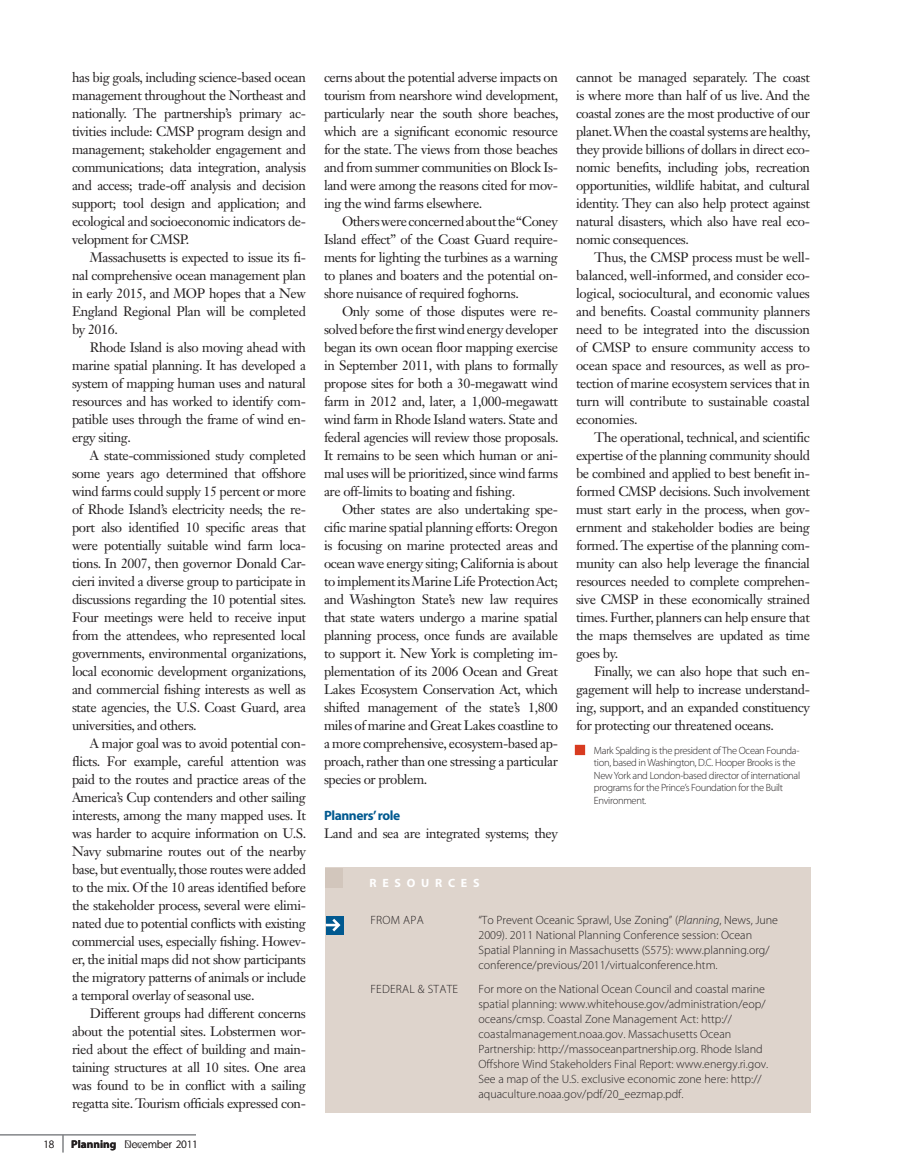
<style>
.page{position:relative;width:918px;height:1175px;background:#fff}
.page>*{position:absolute;margin:0;border:0;box-sizing:border-box;transform-origin:0 0}
.t1{font:13.5px/18px "Janson Text LT Std";letter-spacing:-.03em;color:#231f20;text-align:justify}
.t2{font:700 13.5px "Myriad Pro";letter-spacing:-.03em;color:#005990}
.t3{font:300 12px/15px "Myriad Pro";color:#231f20}
.t4{font:700 12px "Myriad Pro";letter-spacing:.48em;color:#fff}
.t5{font:300 11.25px "Myriad Pro";color:#231f20}
.t6{font:700 11.25px "Myriad Pro";color:#231f20}
.t7{font:300 10.5px/12.6px "Myriad Pro";letter-spacing:-.03em;color:#231f20}
.s1{font-weight:300}
.s2{color:#d83b20}
.s3{font-style:italic}
</style>
<div class="page">
<hr style="left:0;top:1134px;width:196px;height:1px;background:#808285">
<svg style="left:63px;top:1134px;width:1px;height:18px"></svg>
<div style="left:326px;top:867px;width:486px;height:246px;background:#ded4cc"></div>
<div style="left:326px;top:867px;width:18px;height:20px;background:#d2c6bc"></div>
<div style="left:326px;top:916px;width:18px;height:18px;background:#005990"></div>
<svg style="left:326px;top:918px;width:15px;height:13px"></svg>
<div style="left:575px;top:745px;width:10px;height:10px;border:3px solid #d83b20"></div>
<p class="t1" style="left:72px;top:68px;width:236px">has big goals, including science-based ocean management throughout the Northeast and nationally. The partnership’s primary ac&shy;tivities include: CMSP program design and management; stakeholder engagement and communications; data integration, analysis and access; trade-off analysis and decision support; tool design and application; and ecological and socioeconomic indicators de&shy;velopment for CMSP.</p>
<p class="t1" style="left:72px;top:248px;width:236px;text-indent:18px">Massachusetts is expected to issue its fi&shy;nal comprehensive ocean management plan in early 2015, and MOP hopes that a New England Regional Plan will be completed by 2016.</p>
<p class="t1" style="left:72px;top:338px;width:236px;text-indent:18px">Rhode Island is also moving ahead with marine spatial planning. It has developed a system of mapping human uses and natural resources and has worked to identify com&shy;patible uses through the frame of wind en&shy;ergy siting.</p>
<p class="t1" style="left:72px;top:446px;width:236px;text-indent:18px">A state-commissioned study completed some years ago determined that offshore wind farms could supply 15 percent or more of Rhode Island’s electricity needs; the re&shy;port also identified 10 specific areas that were potentially suitable wind farm loca&shy;tions. In 2007, then governor Donald Car&shy;cieri invited a diverse group to participate in discussions regarding the 10 potential sites.<br>Four meetings were held to receive input from the attendees, who represented local governments, environmental organizations, local economic development organizations, and commercial fishing interests as well as state agencies, the U.S. Coast Guard, area universities, and others.</p>
<p class="t1" style="left:72px;top:734px;width:236px;text-indent:18px">A major goal was to avoid potential con&shy;flicts. For example, careful attention was paid to the routes and practice areas of the America’s Cup contenders and other sailing interests, among the many mapped uses. It was harder to acquire information on U.S.<br>Navy submarine routes out of the nearby base, but eventually, those routes were added to the mix. Of the 10 areas identified before the stakeholder process, several were elimi&shy;nated due to potential conflicts with existing commercial uses, especially fishing. Howev&shy;er, the initial maps did not show participants the migratory patterns of animals or include a temporal overlay of seasonal use.</p>
<p class="t1" style="left:72px;top:1004px;width:236px;text-indent:18px">Different groups had different concerns about the potential sites. Lobstermen wor&shy;ried about the effect of building and main&shy;taining structures at all 10 sites. One area was found to be in conflict with a sailing regatta site. Tourism officials expressed con-</p>
<p class="t5" style="left:43px;top:1137px;width:12px">18</p>
<p class="t6" style="left:71px;top:1136px;width:73px">Planning <span class="s1">Dec</span></p>
<p class="t5" style="left:124px;top:1137px;width:75px">November 2011</p>
<p class="t1" style="left:324px;top:68px;width:236px">cerns about the potential adverse impacts on tourism from nearshore wind development, particularly near the south shore beaches, which are a significant economic resource for the state. The views from those beaches and from summer communities on Block Is&shy;land were among the reasons cited for mov&shy;ing the wind farms elsewhere.</p>
<p class="t1" style="left:324px;top:212px;width:236px;text-indent:18px">Others were concerned about the “Coney Island effect” of the Coast Guard require&shy;ments for lighting the turbines as a warning to planes and boaters and the potential on&shy;shore nuisance of required foghorns.</p>
<p class="t1" style="left:324px;top:302px;width:236px;text-indent:18px">Only some of those disputes were re&shy;solved before the first wind energy developer began its own ocean floor mapping exercise in September 2011, with plans to formally propose sites for both a 30-megawatt wind farm in 2012 and, later, a 1,000-megawatt wind farm in Rhode Island waters. State and federal agencies will review those proposals.<br>It remains to be seen which human or ani&shy;mal uses will be prioritized, since wind farms are off-limits to boating and fishing.</p>
<p class="t1" style="left:324px;top:500px;width:236px;text-indent:18px">Other states are also undertaking spe&shy;cific marine spatial planning efforts: Oregon is focusing on marine protected areas and ocean wave energy siting; California is about to implement its Marine Life Protection Act; and Washington State’s new law requires that state waters undergo a marine spatial planning process, once funds are available to support it. New York is completing im&shy;plementation of its 2006 Ocean and Great Lakes Ecosystem Conservation Act, which shifted management of the state’s 1,800 miles of marine and Great Lakes coastline to a more comprehensive, ecosystem-based ap&shy;proach, rather than one stressing a particular species or problem.</p>
<p class="t2" style="left:324px;top:806px;width:78px">Planners’ role</p>
<p class="t1" style="left:324px;top:824px;width:235px">Land and sea are integrated systems; they</p>
<p class="t1" style="left:576px;top:68px;width:236px">cannot be managed separately. The coast is where more than half of us live. And the coastal zones are the most productive of our planet. When the coastal systems are healthy, they provide billions of dollars in direct eco&shy;nomic benefits, including jobs, recreation opportunities, wildlife habitat, and cultural identity. They can also help protect against natural disasters, which also have real eco&shy;nomic consequences.</p>
<p class="t1" style="left:576px;top:248px;width:236px;text-indent:18px">Thus, the CMSP process must be well&shy;balanced, well-informed, and consider eco&shy;logical, sociocultural, and economic values and benefits. Coastal community planners need to be integrated into the discussion of CMSP to ensure community access to ocean space and resources, as well as pro&shy;tection of marine ecosystem services that in turn will contribute to sustainable coastal economies.</p>
<p class="t1" style="left:576px;top:428px;width:236px;text-indent:18px">The operational, technical, and scientific expertise of the planning community should be combined and applied to best benefit in&shy;formed CMSP decisions. Such involvement must start early in the process, when gov&shy;ernment and stakeholder bodies are being formed. The expertise of the planning com&shy;munity can also help leverage the financial resources needed to complete comprehen&shy;sive CMSP in these economically strained times. Further, planners can help ensure that the maps themselves are updated as time goes by.</p>
<p class="t1" style="left:576px;top:662px;width:236px;text-indent:18px">Finally, we can also hope that such en&shy;gagement will help to increase understand&shy;ing, support, and an expanded constituency for protecting our threatened oceans.</p>
<p class="t7" style="left:594px;top:743px;width:208px;text-indent:-18px"><span class="s2">■</span> Mark Spalding is the president of The Ocean Founda&shy;tion, based in Washington, D.C. Hooper Brooks is the New York and London-based director of international programs for the Prince’s Foundation for the Built Environment.</p>
<p class="t4" style="left:369px;top:874px;width:112px">RESOURCES</p>
<p class="t3" style="left:370px;top:912px;width:55px">From APA</p>
<p class="t3" style="left:478px;top:912px;width:301px">“To Prevent Oceanic Sprawl, Use Zoning” (<span class="s3">Planning</span>, News, June 2009). 2011 National Planning Conference session: Ocean Spatial Planning in Massachusetts (S575): www.planning.org/ conference/previous/2011/virtualconference.htm.</p>
<p class="t3" style="left:370px;top:981px;width:14px">Federal</p>
<p class="t3" style="left:418px;top:981px;width:16px">&amp; state</p>
<p class="t3" style="left:478px;top:981px;width:289px">For more on the National Ocean Council and coastal marine spatial planning: www.whitehouse.gov/administration/eop/ oceans/cmsp. Coastal Zone Management Act: http:// coastalmanagement.noaa.gov. Massachusetts Ocean Partnership: http://massoceanpartnership.org. Rhode Island</p>
<p class="t3" style="left:370px;top:1056px;width:40px">O</p>
<p class="t3" style="left:478px;top:1056px;width:291px;text-indent:8px">ffshore Wind Stakeholders Final Report: www.energy.ri.gov.<br>See a map of the U.S. exclusive economic zone here: http:// aquaculture.noaa.gov/pdf/20_eezmap.pdf.</p>
</div>
